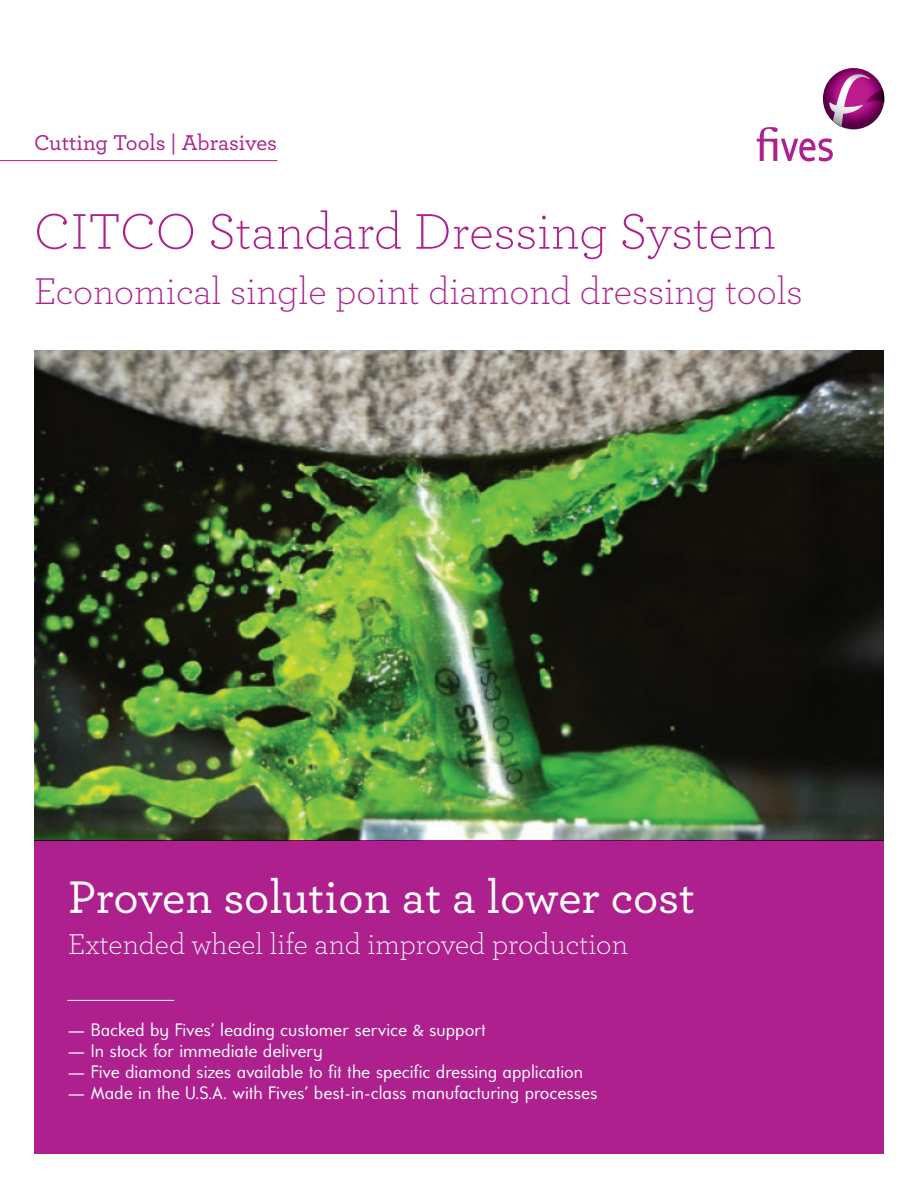
<style>
.page{position:relative;width:918px;height:1188px;background:#fff}
.page>*{position:absolute;margin:0;border:0;box-sizing:border-box;transform-origin:0 0}
.t1{font:300 52.5px "Archer";color:#ad208e}
.t2{font:500 48px "Archer";color:#fff}
.t3{font:300 39px "Archer";color:#ad208e}
.t4{font:300 30px "Archer";color:#fff}
.t5{font:500 22.5px "Archer";letter-spacing:-.005em;color:#ad208e}
.t6{font:18px "Universalis ADF Std";color:#fff}
.s1{font-family:"Archer";font-weight:500}
</style>
<div class="page">
<img style="left:34px;top:351px;width:850px;height:490px">
<svg style="left:823px;top:68px;width:61px;height:61px"></svg>
<svg style="left:757px;top:74px;width:128px;height:88px"></svg>
<hr style="left:0;top:160px;width:277px;height:1px;background:#ad208e">
<div style="left:34px;top:841px;width:850px;height:313px;background:#ad208e"></div>
<hr style="left:68px;top:1000px;width:106px;height:1px;background:#fff">
<p class="t5" style="left:34px;top:127px;width:245px">Cutting Tools | Abrasives</p>
<p class="t1" style="left:34px;top:197px;width:744px">CITCO Standard Dressing System</p>
<p class="t3" style="left:34px;top:266px;width:770px">Economical single point diamond dressing tools</p>
<p class="t2" style="left:68px;top:863px;width:629px">Proven solution at a lower cost</p>
<p class="t4" style="left:68px;top:924px;width:562px">Extended wheel life and improved production</p>
<p class="t6" style="left:68px;top:1019px;width:420px">— Backed by Fives’ leading customer service <span class="s1">&amp;</span> support</p>
<p class="t6" style="left:68px;top:1040px;width:257px">— In stock for immediate delivery</p>
<p class="t6" style="left:68px;top:1061px;width:517px">— Five diamond sizes available to fit the specific dressing application</p>
<p class="t6" style="left:68px;top:1082px;width:532px">— Made in the U.S.A. with Fives’ best-in-class manufacturing processes</p>
</div>
